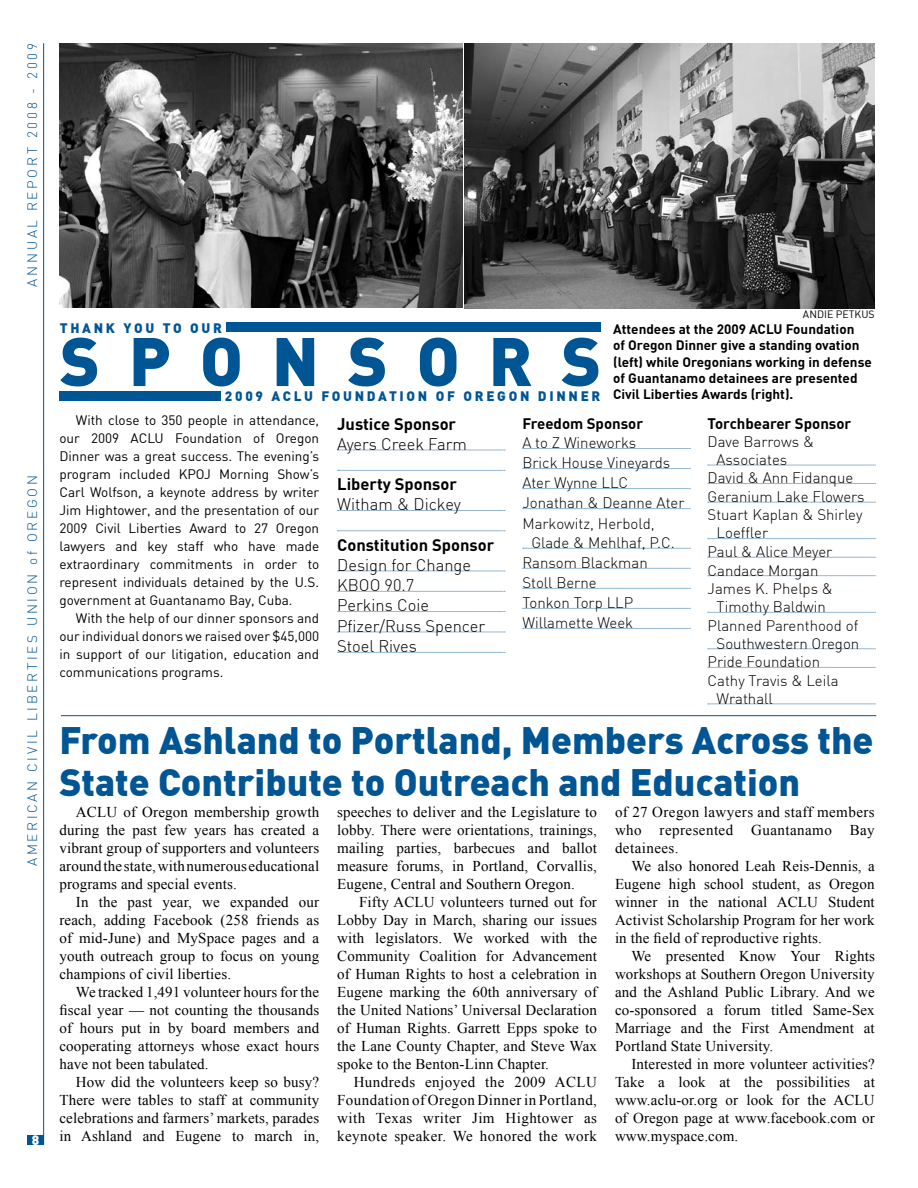
<style>
.page{position:relative;width:918px;height:1188px;background:#fff}
.page>*{position:absolute;margin:0;border:0;box-sizing:border-box;transform-origin:0 0}
.t1{font:900 67.5px "DIN";letter-spacing:.425em;color:#005595}
.t2{font:900 37.5px/42px "DIN";color:#005595}
.t3{font:300 16.5px/20.4px "DIN";color:#000}
.t4{font:700 16.5px "DIN";color:#000}
.t5{font:15px/18px "Times New Roman";letter-spacing:.01em;color:#000;text-align:justify}
.t6{font:300 15px "DIN";color:#000}
.t7{font:700 15px "DIN";color:#000}
.t8{font:13.5px/18px "DIN";color:#000;text-align:justify}
.t9{font:700 13.5px/16.2px "DIN";color:#000}
.t10{font:300 13.5px "DIN";letter-spacing:.2em;color:#005595}
.t11{font:900 13.5px "DIN";letter-spacing:.2em;color:#005595}
.t12{font:900 13.5px "DIN";color:#fff}
.t13{font:10.5px "DIN";color:#000}
</style>
<div class="page">
<hr style="left:43px;top:43px;width:1px;height:1102px;background:#005595">
<div style="left:27px;top:1136px;width:17px;height:9px;background:#005595"></div>
<svg style="left:337px;top:450px;width:168px;height:1px"></svg>
<svg style="left:337px;top:470px;width:168px;height:1px"></svg>
<svg style="left:337px;top:510px;width:168px;height:1px"></svg>
<svg style="left:337px;top:531px;width:168px;height:1px"></svg>
<svg style="left:337px;top:571px;width:168px;height:1px"></svg>
<svg style="left:337px;top:591px;width:168px;height:1px"></svg>
<svg style="left:337px;top:611px;width:168px;height:1px"></svg>
<svg style="left:337px;top:632px;width:168px;height:1px"></svg>
<svg style="left:337px;top:652px;width:168px;height:1px"></svg>
<svg style="left:523px;top:448px;width:167px;height:1px"></svg>
<svg style="left:523px;top:468px;width:167px;height:1px"></svg>
<svg style="left:523px;top:488px;width:167px;height:1px"></svg>
<svg style="left:523px;top:508px;width:167px;height:1px"></svg>
<svg style="left:523px;top:548px;width:167px;height:1px"></svg>
<svg style="left:523px;top:568px;width:167px;height:1px"></svg>
<svg style="left:523px;top:588px;width:167px;height:1px"></svg>
<svg style="left:523px;top:608px;width:167px;height:1px"></svg>
<svg style="left:523px;top:628px;width:167px;height:1px"></svg>
<svg style="left:708px;top:465px;width:168px;height:1px"></svg>
<svg style="left:708px;top:483px;width:168px;height:1px"></svg>
<svg style="left:708px;top:502px;width:168px;height:1px"></svg>
<svg style="left:708px;top:538px;width:168px;height:1px"></svg>
<svg style="left:708px;top:557px;width:168px;height:1px"></svg>
<svg style="left:708px;top:575px;width:168px;height:1px"></svg>
<svg style="left:708px;top:612px;width:168px;height:1px"></svg>
<svg style="left:708px;top:649px;width:168px;height:1px"></svg>
<svg style="left:708px;top:667px;width:168px;height:1px"></svg>
<svg style="left:708px;top:704px;width:168px;height:1px"></svg>
<img style="left:59px;top:43px;width:816px;height:266px">
<div style="left:226px;top:322px;width:374px;height:10px;background:#005595"></div>
<div style="left:59px;top:391px;width:162px;height:10px;background:#005595"></div>
<hr style="left:61px;top:715px;width:815px;height:1px;background:#005595">
<p class="t10" style="left:24px;top:287px;width:245px;rotate:-90deg">ANNUAL REPORT 2008 - 2009</p>
<p class="t10" style="left:24px;top:866px;width:392px;rotate:-90deg">AMERICAN CIVIL LIBERTIES UNION of OREGON</p>
<p class="t12" style="left:32px;top:1131px;width:9px">8</p>
<p class="t13" style="left:803px;top:308px;width:73px">ANDIE PETKUS</p>
<p class="t11" style="left:60px;top:319px;width:164px">THANK YOU TO OUR</p>
<h1 class="t1" style="left:60px;top:316px;width:543px">SPONSORS</h1>
<p class="t11" style="left:225px;top:387px;width:377px">2009 ACLU FOUNDATION OF OREGON DINNER</p>
<p class="t8" style="left:59px;top:410px;width:261px;text-indent:16px">With close to 350 people in attendance, our 2009 ACLU Foundation of Oregon Dinner was a great success. The evening’s program included KPOJ Morning Show’s Carl Wolfson, a keynote address by writer Jim Hightower, and the presentation of our 2009 Civil Liberties Award to 27 Oregon lawyers and key staff who have made extraordinary commitments in order to represent individuals detained by the U.S. government at Guantanamo Bay, Cuba.</p>
<p class="t8" style="left:59px;top:608px;width:261px;text-indent:16px">With the help of our dinner sponsors and our individual donors we raised over $45,000 in support of our litigation, education and communications programs.</p>
<p class="t9" style="left:613px;top:321px;width:260px">Attendees at the 2009 ACLU Foundation<br>of Oregon Dinner give a standing ovation (left) while Oregonians working in defense of Guantanamo detainees are presented Civil Liberties Awards (right).</p>
<p class="t7" style="left:522px;top:414px;width:122px">Freedom Sponsor</p>
<p class="t6" style="left:522px;top:434px;width:115px">A to Z Wineworks</p>
<p class="t6" style="left:522px;top:454px;width:149px">Brick House Vineyards</p>
<p class="t6" style="left:522px;top:474px;width:107px">Ater Wynne LLC</p>
<p class="t6" style="left:522px;top:494px;width:164px">Jonathan &amp; Deanne Ater</p>
<p class="t6" style="left:522px;top:514px;width:134px">Markowitz, Herbold,</p>
<p class="t6" style="left:531px;top:533px;width:145px">Glade &amp; Mehlhaf, P.C.</p>
<p class="t6" style="left:522px;top:553px;width:127px">Ransom Blackman</p>
<p class="t6" style="left:522px;top:573px;width:76px">Stoll Berne</p>
<p class="t6" style="left:522px;top:594px;width:112px">Tonkon Torp LLP</p>
<p class="t6" style="left:522px;top:614px;width:112px">Willamette Week</p>
<p class="t7" style="left:708px;top:414px;width:145px">Torchbearer Sponsor</p>
<p class="t6" style="left:708px;top:432px;width:108px">Dave Barrows &amp;</p>
<p class="t6" style="left:717px;top:450px;width:72px">Associates</p>
<p class="t6" style="left:708px;top:469px;width:147px">David &amp; Ann Fidanque</p>
<p class="t6" style="left:708px;top:487px;width:159px">Geranium Lake Flowers</p>
<p class="t6" style="left:708px;top:506px;width:156px">Stuart Kaplan &amp; Shirley</p>
<p class="t6" style="left:717px;top:524px;width:53px">Loeffler</p>
<p class="t6" style="left:708px;top:542px;width:126px">Paul &amp; Alice Meyer</p>
<p class="t6" style="left:708px;top:561px;width:112px">Candace Morgan</p>
<p class="t6" style="left:708px;top:579px;width:127px">James K. Phelps &amp;</p>
<p class="t6" style="left:717px;top:597px;width:111px">Timothy Baldwin</p>
<p class="t6" style="left:708px;top:616px;width:152px">Planned Parenthood of</p>
<p class="t6" style="left:717px;top:634px;width:144px">Southwestern Oregon</p>
<p class="t6" style="left:708px;top:653px;width:114px">Pride Foundation</p>
<p class="t6" style="left:708px;top:671px;width:133px">Cathy Travis &amp; Leila</p>
<p class="t6" style="left:717px;top:689px;width:58px">Wrathall</p>
<p class="t4" style="left:337px;top:413px;width:120px">Justice Sponsor</p>
<p class="t3" style="left:337px;top:434px;width:131px">Ayers Creek Farm</p>
<p class="t4" style="left:337px;top:474px;width:121px">Liberty Sponsor</p>
<p class="t3" style="left:337px;top:494px;width:125px">Witham &amp; Dickey</p>
<p class="t4" style="left:337px;top:534px;width:159px">Constitution Sponsor</p>
<p class="t3" style="left:337px;top:554px;width:149px">Design for Change<br>KBOO 90.7<br>Perkins Coie<br>Pfizer/Russ Spencer<br>Stoel Rives</p>
<h2 class="t2" style="left:59px;top:718px;width:816px">From Ashland to Portland, Members Across the<br>State Contribute to Outreach and Education</h2>
<p class="t5" style="left:59px;top:803px;width:261px;text-indent:16px">ACLU of Oregon membership growth during the past few years has created a vibrant group of supporters and volunteers around the state, with numerous educational programs and special events.</p>
<p class="t5" style="left:59px;top:893px;width:261px;text-indent:16px">In the past year, we expanded our reach, adding Facebook (258 friends as of mid-June) and MySpace pages and a youth outreach group to focus on young champions of civil liberties.</p>
<p class="t5" style="left:59px;top:983px;width:261px;text-indent:16px">We tracked 1,491 volunteer hours for the fiscal year — not counting the thousands of hours put in by board members and cooperating attorneys whose exact hours have not been tabulated.</p>
<p class="t5" style="left:59px;top:1073px;width:261px;text-indent:16px">How did the volunteers keep so busy?<br>There were tables to staff at community celebrations and farmers’ markets, parades in Ashland and Eugene to march in,</p>
<p class="t5" style="left:337px;top:803px;width:261px">speeches to deliver and the Legislature to lobby. There were orientations, trainings, mailing parties, barbecues and ballot measure forums, in Portland, Corvallis, Eugene, Central and Southern Oregon.</p>
<p class="t5" style="left:337px;top:893px;width:261px;text-indent:22px">Fifty ACLU volunteers turned out for Lobby Day in March, sharing our issues with legislators. We worked with the Community Coalition for Advancement of Human Rights to host a celebration in Eugene marking the 60th anniversary of the United Nations’ Universal Declaration of Human Rights. Garrett Epps spoke to the Lane County Chapter, and Steve Wax spoke to the Benton-Linn Chapter.</p>
<p class="t5" style="left:337px;top:1073px;width:261px;text-indent:16px">Hundreds enjoyed the 2009 ACLU Foundation of Oregon Dinner in Portland, with Texas writer Jim Hightower as keynote speaker. We honored the work</p>
<p class="t5" style="left:615px;top:803px;width:261px">of 27 Oregon lawyers and staff members who represented Guantanamo Bay detainees.</p>
<p class="t5" style="left:615px;top:857px;width:261px;text-indent:16px">We also honored Leah Reis-Dennis, a Eugene high school student, as Oregon winner in the national ACLU Student Activist Scholarship Program for her work in the field of reproductive rights.</p>
<p class="t5" style="left:615px;top:947px;width:261px;text-indent:16px">We presented Know Your Rights workshops at Southern Oregon University and the Ashland Public Library. And we co-sponsored a forum titled Same-Sex Marriage and the First Amendment at Portland State University.</p>
<p class="t5" style="left:615px;top:1055px;width:261px;text-indent:16px">Interested in more volunteer activities?<br>Take a look at the possibilities at www.aclu-or.org or look for the ACLU of Oregon page at www.facebook.com or www.myspace.com.</p>
</div>
